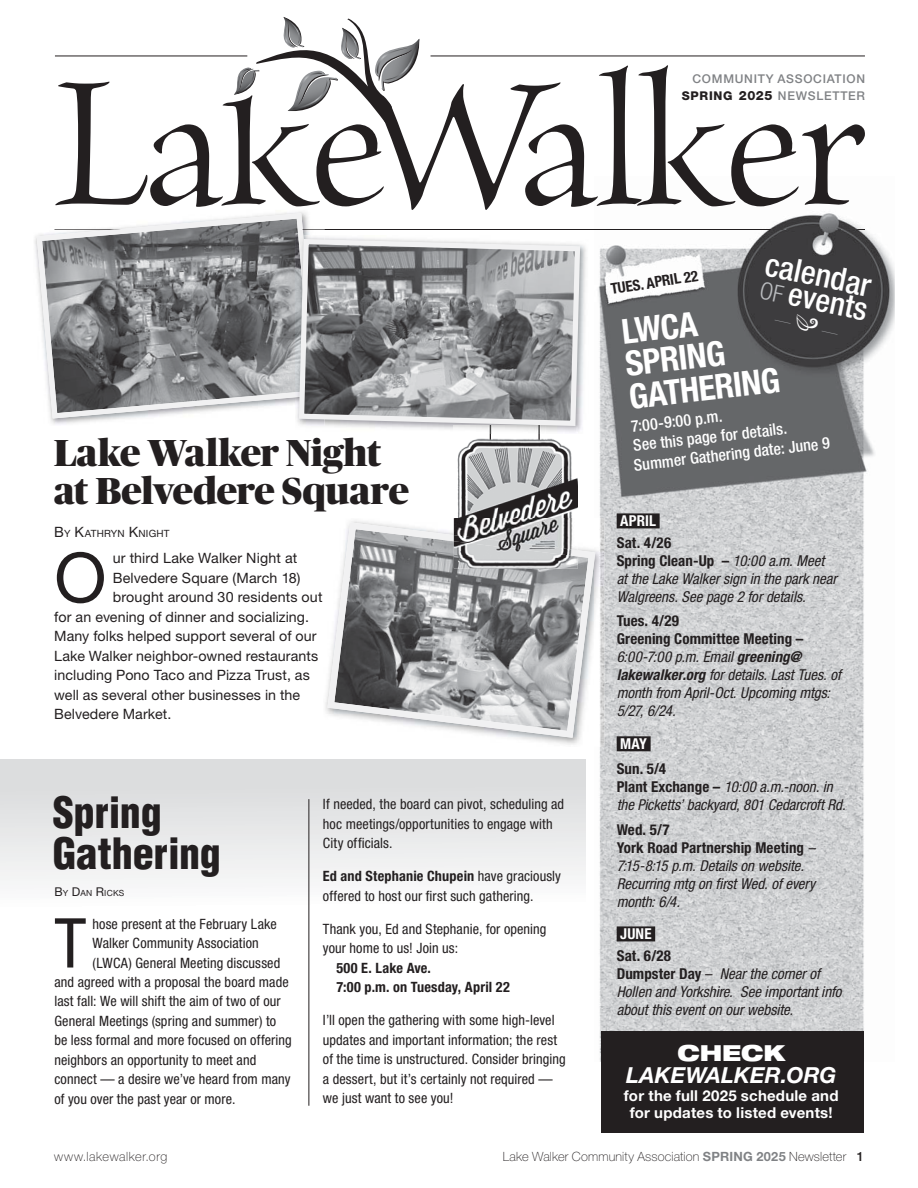
<style>
.page{position:relative;width:918px;height:1188px;background:#fff}
.page>*{position:absolute;margin:0;border:0;box-sizing:border-box;transform-origin:0 0}
.t1{font:204px "Brioso Pro Disp";letter-spacing:-.015em;color:#231f20}
.t2{font:68.85px "Helvetica Neue LT Std";color:#231f20}
.t3{font:condensed 68.85px "Helvetica Neue LT Std";color:#231f20}
.t4{font:900 condensed 42.15px/40.7px "Helvetica LT Std";letter-spacing:-.005em;color:#231f20}
.t5{font:900 37.5px/37.5px "Publico Banner";letter-spacing:-.005em;color:#231f20}
.t6{font:700 condensed 34.5px/32.8px "Helvetica Neue LT Std";color:#fff}
.t7{font:500 condensed 32.25px "Helvetica Neue LT Std";color:#fff}
.t8{font:500 condensed 31.5px "Helvetica Neue LT Std";color:#fff}
.t9{font:italic 700 22.2px "Helvetica Neue LT Std";color:#fff}
.t10{font:900 expanded 22.2px "Helvetica Neue LT Std";letter-spacing:-.005em;color:#fff}
.t11{font:500 condensed 16.05px/19.2px "Helvetica Neue LT Std";color:#fff}
.t12{font:italic condensed 15px/18px "Helvetica Neue LT Std";color:#231f20}
.t13{font:700 15px/17.7px "Helvetica Neue LT Std";letter-spacing:.015em;color:#fff;text-align:center}
.t14{font:700 condensed 15px "Helvetica Neue LT Std";letter-spacing:.01em;color:#fff}
.t15{font:700 condensed 15px "Helvetica Neue LT Std";color:#231f20}
.t16{font:condensed 14.25px/19.5px "Helvetica Neue LT Std";letter-spacing:.005em;color:#231f20}
.t17{font:14.25px "Helvetica Neue LT Std";letter-spacing:.01em;color:#231f20}
.t18{font:700 condensed 14.25px/19.5px "Helvetica Neue LT Std";letter-spacing:.015em;color:#231f20}
.t19{font:100 12.75px "Helvetica Neue LT Std";letter-spacing:.015em;color:#231f20}
.t20{font:100 12.75px "Helvetica Neue LT Std";letter-spacing:.045em;color:#231f20}
.t21{font:500 12.15px/16.4px "Helvetica Neue LT Std";letter-spacing:.06em;color:#808285;text-align:right}
.t22{font:10.05px "Helvetica Neue LT Std";letter-spacing:.015em;color:#231f20}
.t23{font:8.55px "Helvetica Neue LT Std";letter-spacing:.025em;color:#231f20}
.s1{font-weight:800;color:#231f20}
.s2{font-weight:800;font-size:12.75px;color:#231f20}
.s3{font-size:14.25px}
.s4{font-size:12.15px}
.s5{font-weight:700}
.s6{font-weight:300;font-size:24px;color:#bbbdc0}
.s7{font-weight:700;font-style:normal}
.s8{font-style:normal}
.s9{font-weight:700;color:#808285}
.s10{font-weight:500}
</style>
<div class="page">
<div style="left:0;top:759px;width:586px;height:226px;background:linear-gradient(to bottom,#dadbdc,#fff)"></div>
<img style="left:325px;top:518px;width:255px;height:227px">
<svg style="left:327px;top:522px;width:267px;height:216px"></svg>
<hr style="left:55px;top:230px;width:810px;height:1px;background:#231f20">
<img style="left:594px;top:213px;width:301px;height:849px">
<img style="left:594px;top:230px;width:271px;height:1px">
<div style="left:601px;top:1032px;width:263px;height:101px;background:#231f20"></div>
<hr style="left:431px;top:56px;width:434px;height:1px;background:#231f20">
<svg style="left:55px;top:17px;width:506px;height:193px"></svg>
<div style="left:617px;top:513px;width:43px;height:15px;background:#231f20"></div>
<div style="left:617px;top:736px;width:34px;height:15px;background:#231f20"></div>
<div style="left:617px;top:926px;width:38px;height:15px;background:#231f20"></div>
<img style="left:454px;top:556px;width:124px;height:13px">
<img style="left:454px;top:434px;width:124px;height:101px">
<img style="left:454px;top:535px;width:124px;height:21px">
<img style="left:34px;top:212px;width:291px;height:212px">
<svg style="left:37px;top:213px;width:280px;height:206px"></svg>
<img style="left:450px;top:245px;width:136px;height:189px">
<img style="left:295px;top:235px;width:22px;height:162px">
<svg style="left:296px;top:236px;width:287px;height:193px;background:#999a9c"></svg>
<hr style="left:309px;top:799px;width:1px;height:307px;background:#231f20">
<svg style="left:775px;top:314px;width:63px;height:20px"></svg>
<h1 class="t1" style="left:519px;top:14px;width:350px">alker</h1>
<p class="t21" style="left:682px;top:71px;width:185px">COMMUNITY ASSOCIATION<br><span class="s1">SPRING</span> <span class="s2">2025</span> NEWSLETTER</p>
<h3 class="t5" style="left:54px;top:437px;width:356px">Lake Walker Night at Belvedere Square</h3>
<p class="t22" style="left:54px;top:528px;width:117px"><span class="s3">B</span>Y <span class="s3">K</span>ATHRYN <span class="s3">K</span>NIGHT</p>
<h2 class="t2" style="left:54px;top:553px;width:54px">O</h2>
<p class="t17" style="left:113px;top:553px;width:186px">ur third Lake Walker Night at</p>
<p class="t17" style="left:113px;top:573px;width:189px">Belvedere Square (March 18)</p>
<p class="t17" style="left:113px;top:592px;width:211px">brought around 30 residents out</p>
<p class="t17" style="left:54px;top:612px;width:256px">for an evening of dinner and socializing.</p>
<p class="t17" style="left:54px;top:631px;width:264px">Many folks helped support several of our</p>
<p class="t17" style="left:54px;top:651px;width:266px">Lake Walker neighbor-owned restaurants</p>
<p class="t17" style="left:54px;top:670px;width:257px">including Pono Taco and Pizza Trust, as</p>
<p class="t17" style="left:54px;top:690px;width:248px">well as several other businesses in the</p>
<p class="t17" style="left:54px;top:709px;width:119px">Belvedere Market.</p>
<h3 class="t4" style="left:53px;top:793px;width:170px">Spring<br>Gathering</h3>
<p class="t23" style="left:54px;top:888px;width:71px"><span class="s4">B</span>Y <span class="s4">D</span>AN <span class="s4">R</span>ICKS</p>
<h2 class="t3" style="left:54px;top:918px;width:33px">T</h2>
<p class="t16" style="left:92px;top:915px;width:186px">hose present at the February Lake</p>
<p class="t16" style="left:92px;top:935px;width:168px">Walker Community Association</p>
<p class="t16" style="left:92px;top:954px;width:189px">(LWCA) General Meeting discussed</p>
<p class="t16" style="left:54px;top:974px;width:236px">and agreed with a proposal the board made</p>
<p class="t16" style="left:54px;top:993px;width:228px">last fall: We will shift the aim of two of our</p>
<p class="t16" style="left:54px;top:1013px;width:223px">General Meetings (spring and summer) to</p>
<p class="t16" style="left:54px;top:1032px;width:239px">be less formal and more focused on offering</p>
<p class="t16" style="left:54px;top:1052px;width:203px">neighbors an opportunity to meet and</p>
<p class="t16" style="left:54px;top:1071px;width:238px">connect — a desire we’ve heard from many</p>
<p class="t16" style="left:54px;top:1091px;width:183px">of you over the past year or more.</p>
<p class="t16" style="left:323px;top:796px;width:243px">If needed, the board can pivot, scheduling ad hoc meetings/opportunities to engage with<br>City officials.</p>
<p class="t16" style="left:323px;top:868px;width:240px"><span class="s5">Ed and Stephanie Chupein</span> have graciously offered to host our first such gathering.</p>
<p class="t16" style="left:323px;top:921px;width:225px">Thank you, Ed and Stephanie, for opening your home to us! Join us:</p>
<p class="t18" style="left:336px;top:960px;width:175px">500 E. Lake Ave.<br>7:00 p.m. on Tuesday, April 22</p>
<p class="t16" style="left:323px;top:1012px;width:244px">I’ll open the gathering with some high-level updates and important information; the rest of the time is unstructured. Consider bringing a dessert, but it’s certainly not required — we just want to see you!</p>
<h3 class="t7" style="left:768px;top:252px;width:109px;rotate:12deg">calendar</h3>
<p class="t15" style="left:610px;top:284px;width:90px;rotate:-9deg">TUES. APRIL 22</p>
<h3 class="t6" style="left:620px;top:320px;width:153px;rotate:-7deg">LWCA<br>SPRING<br>GATHERING</h3>
<p class="t11" style="left:629px;top:418px;width:199px;rotate:-6deg">7:00-9:00 p.m.<br>See this page for details.<br>Summer Gathering date: June 9</p>
<h3 class="t8" style="left:763px;top:276px;width:110px;rotate:12deg"><span class="s6">OF</span> events</h3>
<p class="t14" style="left:620px;top:516px;width:37px">APRIL</p>
<p class="t12" style="left:617px;top:535px;width:222px"><span class="s7">Sat. 4/26<br>Spring Clean-Up –</span> 10:00 a.m. Meet at the Lake Walker sign in the park near<br>Walgreens. See page 2 for details.</p>
<p class="t12" style="left:617px;top:614px;width:226px"><span class="s7">Tues. 4/29<br>Greening Committee Meeting –<br></span>6:00-7:00 p.m. Email <span class="s5">greening@ lakewalker.org</span> for details. Last Tues. of month from April-Oct. Upcoming mtgs:<br>5/27, 6/24.</p>
<p class="t14" style="left:620px;top:738px;width:28px">MAY</p>
<p class="t12" style="left:617px;top:761px;width:230px"><span class="s7">Sun. 5/4<br>Plant Exchange –</span> 10:00 a.m.-noon. in the Picketts’ backyard, 801 Cedarcroft Rd.</p>
<p class="t12" style="left:617px;top:822px;width:200px"><span class="s7">Wed. 5/7<br>York Road Partnership Meeting</span> –<br>7:15-8:15 p.m. Details on website.<br>Recurring mtg on first Wed. of every month: 6/4.</p>
<p class="t14" style="left:620px;top:929px;width:33px">JUNE</p>
<p class="t12" style="left:617px;top:948px;width:226px"><span class="s7">Sat. 6/28<br>Dumpster Day</span> <span class="s8">–</span> Near the corner of<br>Hollen and Yorkshire. See important info about this event on our website.</p>
<h3 class="t10" style="left:677px;top:1040px;width:109px">CHECK</h3>
<h3 class="t9" style="left:626px;top:1062px;width:212px">LAKEWALKER.ORG</h3>
<p class="t13" style="left:624px;top:1088px;width:216px">for the full 2025 schedule and for updates to listed events!</p>
<p class="t20" style="left:54px;top:1149px;width:115px">www.lakewalker.org</p>
<p class="t19" style="left:503px;top:1149px;width:363px">Lake Walker Community Association <span class="s9">SPRING 2025</span> Newsletter <span class="s10">1</span></p>
</div>
